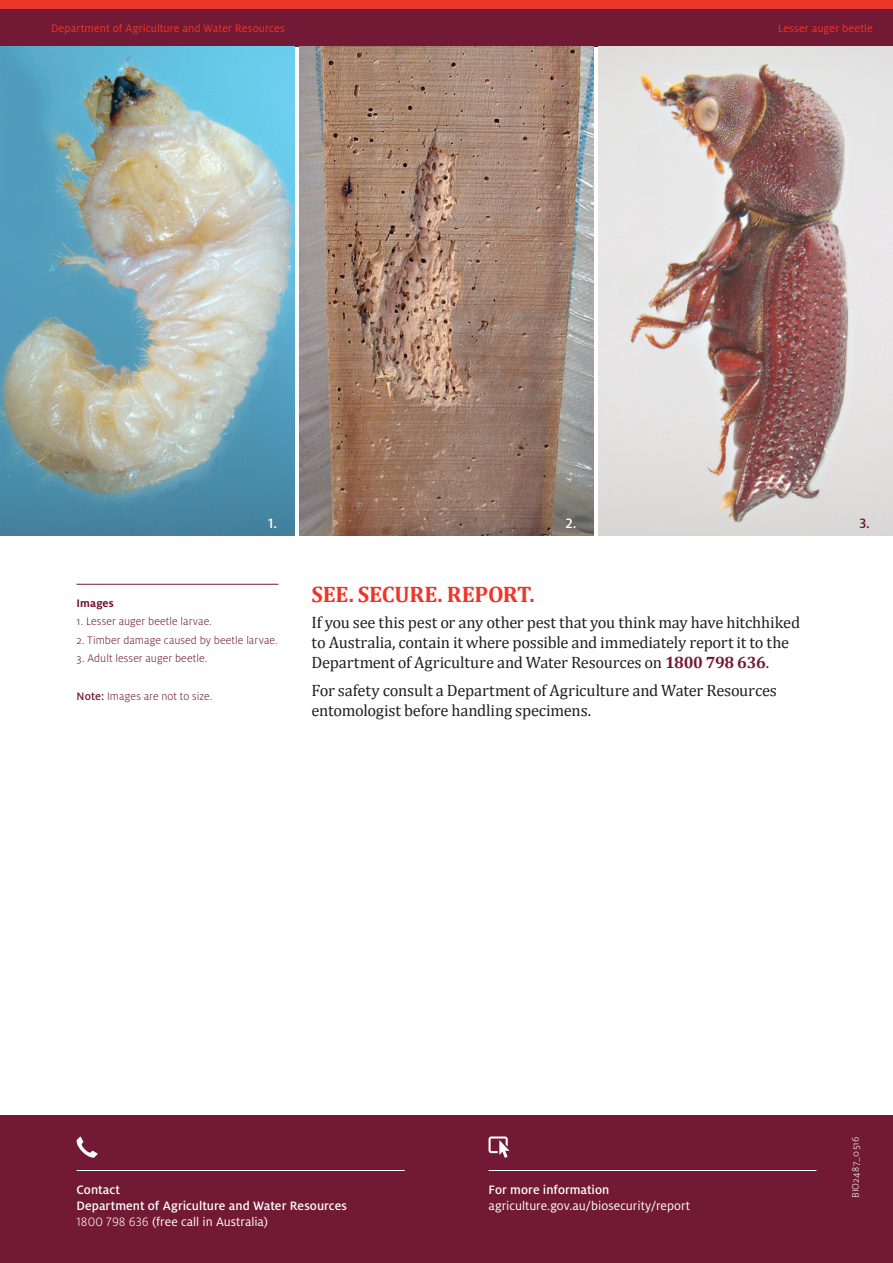
<style>
.page{position:relative;width:893px;height:1263px;background:#fff}
.page>*{position:absolute;margin:0;border:0;box-sizing:border-box;transform-origin:0 0}
.t1{font:700 22.5px "Cambria";letter-spacing:-.015em;color:#ee3529}
.t2{font:16.5px/19.8px "Cambria";letter-spacing:-.015em;color:#231f20}
.t3{font:500 15px "Milo Pro";color:#fff}
.t4{font:500 15px "Milo Pro";color:#721935}
.t5{font:500 13.5px/16.2px "Milo Pro";letter-spacing:.005em;color:#fff}
.t6{font:13.5px "Milo Pro";letter-spacing:-.005em;color:#fff}
.t7{font:300 12px "Milo Pro";letter-spacing:.005em;color:#721935}
.t8{font:12px "Milo Pro";letter-spacing:.005em;color:#ee3529}
.t9{font:700 12px "Milo Pro";letter-spacing:.01em;color:#721935}
.t10{font:300 10.5px "Milo Pro";letter-spacing:.02em;color:#fff}
.s1{font-weight:500}
.s2{font-weight:700;color:#721935}
.s3{font-weight:300}
.s4{font-weight:400}
</style>
<div class="page">
<div style="left:0;top:9px;width:893px;height:38px;background:#721935"></div>
<div style="left:0;top:0;width:893px;height:9px;background:#ee3529"></div>
<img style="left:0;top:47px;width:295px;height:489px">
<img style="left:299px;top:47px;width:295px;height:489px">
<img style="left:598px;top:47px;width:295px;height:489px">
<div style="left:0;top:1115px;width:893px;height:148px;background:#721935"></div>
<hr style="left:77px;top:584px;width:201px;height:1px;background:#721935">
<hr style="left:489px;top:1170px;width:327px;height:1px;background:#fff">
<svg style="left:489px;top:1136px;width:20px;height:22px"></svg>
<hr style="left:77px;top:1170px;width:328px;height:1px;background:#fff">
<svg style="left:76px;top:1136px;width:22px;height:22px"></svg>
<p class="t8" style="left:51px;top:22px;width:235px">Department of Agriculture and Water Resources</p>
<p class="t8" style="left:778px;top:22px;width:96px">Lesser auger beetle</p>
<p class="t3" style="left:268px;top:515px;width:10px">1.</p>
<p class="t3" style="left:566px;top:515px;width:12px">2.</p>
<p class="t4" style="left:859px;top:515px;width:12px">3.</p>
<p class="t9" style="left:77px;top:596px;width:39px">Images</p>
<p class="t7" style="left:77px;top:615px;width:137px">1. Lesser auger beetle larvae.</p>
<p class="t7" style="left:77px;top:633px;width:203px">2. Timber damage caused by beetle larvae.</p>
<p class="t7" style="left:77px;top:652px;width:132px">3. Adult lesser auger beetle.</p>
<p class="t7" style="left:77px;top:689px;width:137px"><span class="s1">Note:</span> Images are not to size.</p>
<h1 class="t1" style="left:312px;top:580px;width:225px">SEE. SECURE. REPORT.</h1>
<p class="t2" style="left:312px;top:612px;width:490px">If you see this pest or any other pest that you think may have hitchhiked to Australia, contain it where possible and immediately report it to the<br>Department of Agriculture and Water Resources on <span class="s2">1800 798 636</span>.</p>
<p class="t2" style="left:312px;top:680px;width:467px">For safety consult a Department of Agriculture and Water Resources entomologist before handling specimens.</p>
<p class="t5" style="left:77px;top:1182px;width:272px">Contact<br>Department of Agriculture and Water Resources<br><span class="s3">1800 798 636</span> <span class="s4">(free call in Australia)</span></p>
<p class="t5" style="left:489px;top:1182px;width:122px">For more information</p>
<p class="t6" style="left:489px;top:1198px;width:203px">agriculture.gov.au/biosecurity/report</p>
<p class="t10" style="left:850px;top:1198px;width:63px;rotate:-90deg">BIO2487_0516</p>
</div>
